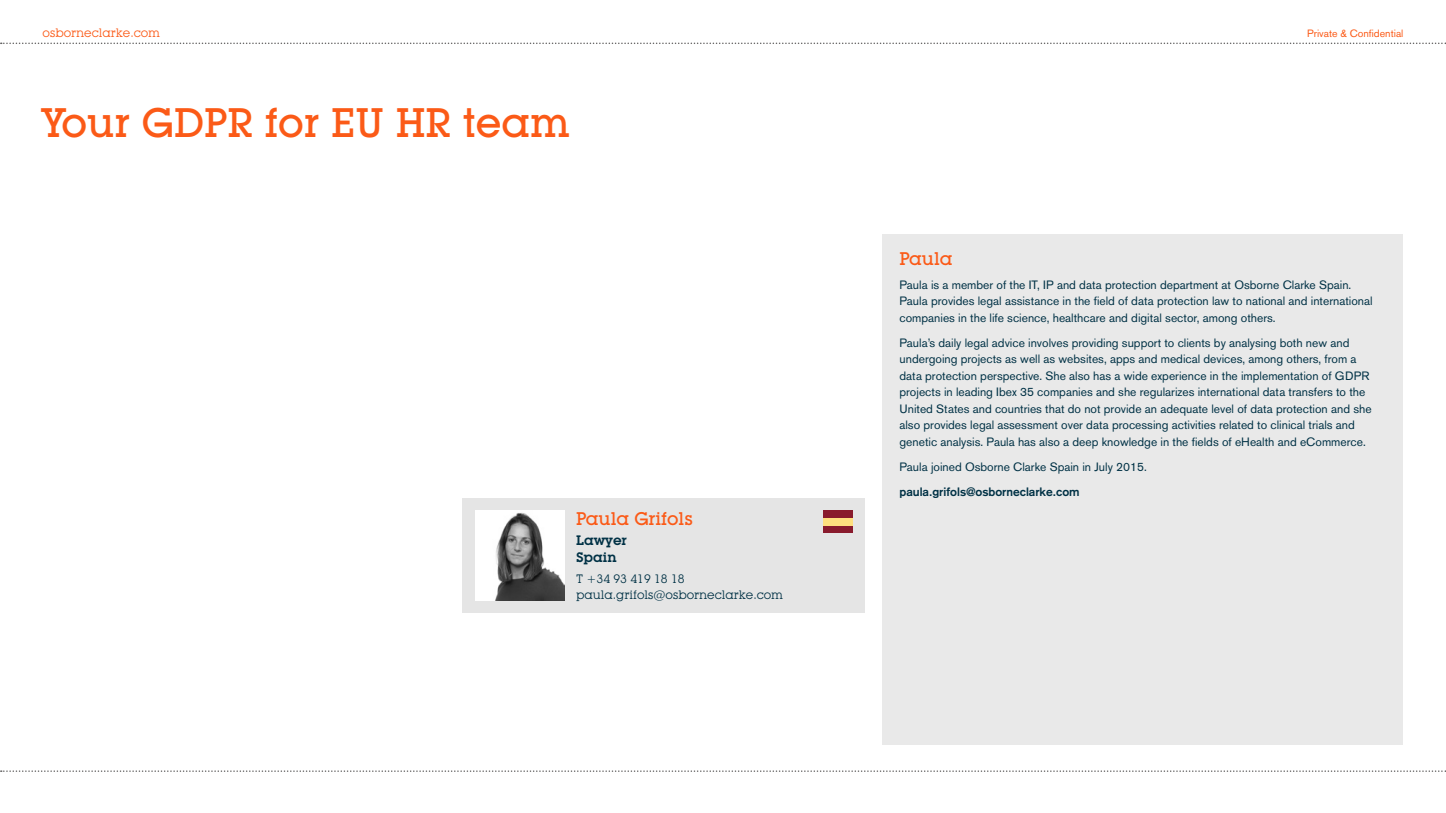
<style>
.page{position:relative;width:1446px;height:813px;background:#fff}
.page>*{position:absolute;margin:0;border:0;box-sizing:border-box;transform-origin:0 0}
.t1{font:500 40.5px "Lubalin Graph IT Cby BT";color:#fb5a17}
.t2{font:500 18px "Lubalin Graph IT Cby BT";color:#fb5a17}
.t3{font:600 13.5px/16.5px "Lubalin Graph IT Cby BT";color:#003145}
.t4{font:12px/16.5px "Akzidenz Grotesk BE";color:#003145}
.t5{font:12px/16.5px "Lubalin Graph IT Cby BT";color:#003145}
.t6{font:700 12px "Akzidenz Grotesk";color:#003145}
.t7{font:12px "Lubalin Graph IT Cby BT";color:#fb5a17}
.t8{font:10.5px "Akzidenz Grotesk BE";color:#fb5a17}
</style>
<div class="page">
<div style="left:882px;top:234px;width:521px;height:510px;background:#e9e9e9"></div>
<svg style="left:1px;top:43px;width:1445px;height:1px"></svg>
<svg style="left:1px;top:770px;width:1445px;height:1px"></svg>
<div style="left:462px;top:497px;width:403px;height:115px;background:#e5e5e5"></div>
<img style="left:475px;top:510px;width:89px;height:90px">
<div style="left:823px;top:510px;width:30px;height:8px;background:#891b2d"></div>
<div style="left:823px;top:525px;width:30px;height:8px;background:#891b2d"></div>
<div style="left:823px;top:518px;width:30px;height:7px;background:#fedf7f"></div>
<p class="t7" style="left:43px;top:25px;width:119px">osborneclarke.com</p>
<p class="t8" style="left:1307px;top:27px;width:98px">Private &amp; Confidential</p>
<h1 class="t1" style="left:43px;top:98px;width:529px">Your GDPR for EU HR team</h1>
<h2 class="t2" style="left:576px;top:507px;width:119px">Paula Grifols</h2>
<p class="t3" style="left:576px;top:532px;width:52px">Lawyer<br>Spain</p>
<p class="t5" style="left:576px;top:569px;width:209px">T +34 93 419 18 18 paula.grifols@osborneclarke.com</p>
<h2 class="t2" style="left:899px;top:247px;width:55px">Paula</h2>
<p class="t4" style="left:899px;top:276px;width:475px">Paula is a member of the IT, IP and data protection department at Osborne Clarke Spain.<br>Paula provides legal assistance in the field of data protection law to national and international companies in the life science, healthcare and digital sector, among others.</p>
<p class="t4" style="left:899px;top:334px;width:474px">Paula’s daily legal advice involves providing support to clients by analysing both new and undergoing projects as well as websites, apps and medical devices, among others, from a data protection perspective. She also has a wide experience in the implementation of GDPR projects in leading Ibex 35 companies and she regularizes international data transfers to the United States and countries that do not provide an adequate level of data protection and she also provides legal assessment over data processing activities related to clinical trials and genetic analysis. Paula has also a deep knowledge in the fields of eHealth and eCommerce.</p>
<p class="t4" style="left:899px;top:458px;width:249px">Paula joined Osborne Clarke Spain in July 2015.</p>
<p class="t6" style="left:899px;top:484px;width:182px">paula.grifols@osborneclarke.com</p>
</div>
